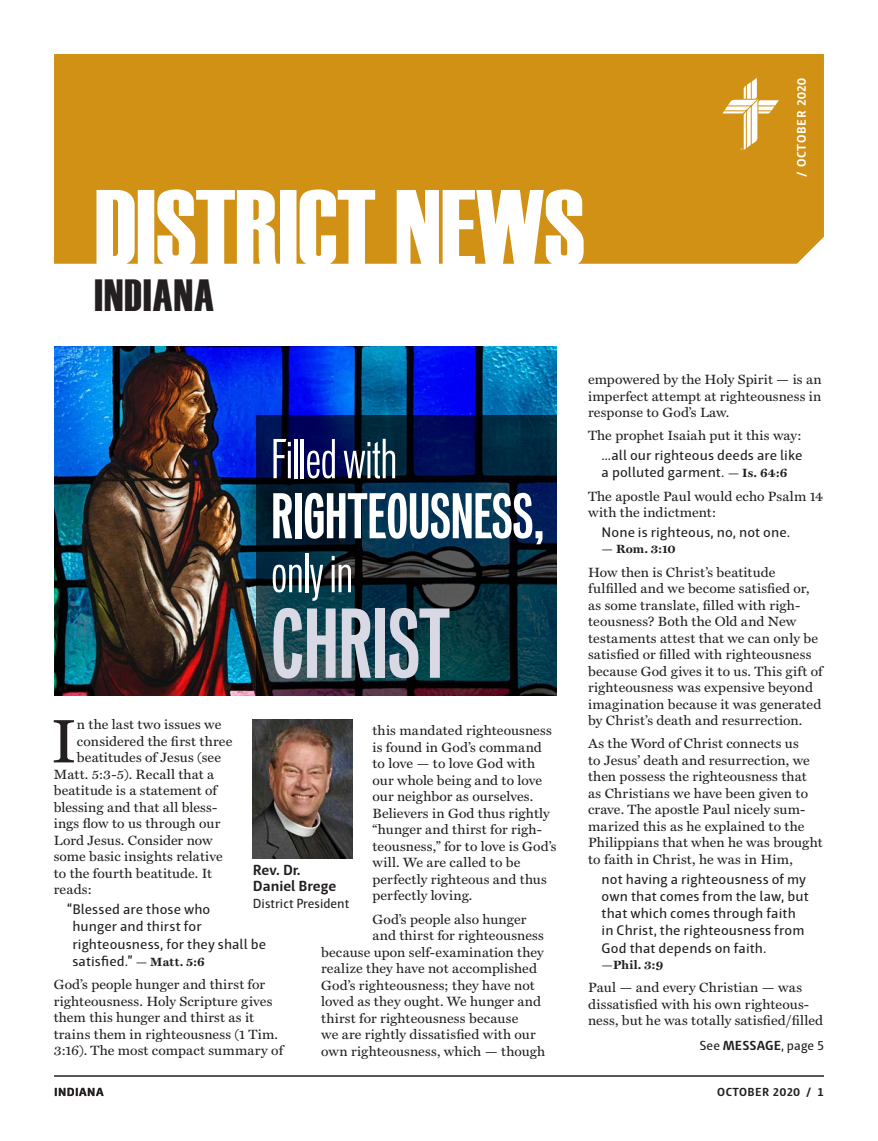
<style>
.page{position:relative;width:878px;height:1141px;background:#fff}
.page>*{position:absolute;margin:0;border:0;box-sizing:border-box;transform-origin:0 0}
.Submissions_Body_Tex{font:90px "Vonnes Bold Comp";color:#d9d9e5}
.Paragraph_Style_1{font:61.8px "Miller Text";color:#231f20;scale:1.04 1}
.Submissions_Body_Tex-2{font:58.5px "Vonnes Bold Comp";color:#fff}
.Submissions_Body_Tex-3{font:51px "Vonnes Book Comp";color:#fff}
.District_Locations_M{font:45px "Haettenschweiler";letter-spacing:.03em;color:#231f20}
.Photo_Text{font:700 15px/16.5px "Haptic";color:#231f20}
.Paragraph_Style_1-2{font:14.25px/17.2px "Haptic";letter-spacing:.005em;color:#231f20;scale:1.04 1}
.Paragraph_Style_1-3{font:13.5px/16.5px "Miller Text";letter-spacing:.01em;color:#231f20;scale:1.04 1}
.Photo_Text-2{font:13.5px "Haptic";color:#231f20}
.Paragraph_Style_1-4{font:13.5px "Haptic";letter-spacing:.005em;color:#231f20}
.Date_Masthead{font:700 12.75px "Haptic";letter-spacing:.06em;color:#fff}
.Footer_Left{font:700 12px "Haptic";letter-spacing:.04em;color:#231f20}
.Paragraph_Style_1-5{font:700 12px "Miller Text";letter-spacing:.005em;color:#231f20;scale:1.04 1}
.s1{font-family:"Miller Text";font-weight:700;font-size:12px}
.s2{font-weight:700}
</style>
<div class="page">
<hr style="left:54px;top:1075px;width:770px;height:2px;background:#231f20">
<svg style="left:54px;top:54px;width:770px;height:210px;fill:#d09114"></svg>
<img style="left:252px;top:719px;width:100px;height:140px">
<img style="left:54px;top:346px;width:502px;height:350px">
<svg style="left:256px;top:415px;width:300px;height:281px;background:#0a263d"></svg>
<svg style="left:722px;top:78px;width:56px;height:73px"></svg>
<p class="Date_Masthead" style="left:794px;top:177px;width:100px;rotate:-90deg">/ OCTOBER 2020</p>
<p class="District_Locations_M" style="left:94px;top:270px;width:121px">INDIANA</p>
<p class="Submissions_Body_Tex-3" style="left:271px;top:427px;width:127px">Filled with</p>
<p class="Submissions_Body_Tex-2" style="left:271px;top:479px;width:275px">RIGHTEOUSNESS,</p>
<p class="Submissions_Body_Tex-3" style="left:271px;top:541px;width:83px">only in</p>
<p class="Submissions_Body_Tex" style="left:271px;top:587px;width:180px">CHRIST</p>
<p class="Paragraph_Style_1" style="left:51px;top:706px;width:27px">I</p>
<p class="Paragraph_Style_1-3" style="left:77px;top:717px;width:140px">n the last two issues we</p>
<p class="Paragraph_Style_1-3" style="left:372px;top:723px;width:178px">this mandated righteousness is found in God’s command to love — to love God with our whole being and to love our neighbor as ourselves.<br>Believers in God thus rightly “hunger and thirst for righ&shy;teousness,” for to love is God’s will. We are called to be perfectly righteous and thus perfectly loving.</p>
<p class="Paragraph_Style_1-3" style="left:372px;top:911px;width:149px">God’s people also hunger</p>
<p class="Paragraph_Style_1-3" style="left:372px;top:927px;width:166px">and thirst for righteousness</p>
<p class="Paragraph_Style_1-3" style="left:321px;top:944px;width:216px">because upon self-examination they</p>
<p class="Paragraph_Style_1-3" style="left:321px;top:960px;width:209px">realize they have not accomplished</p>
<p class="Paragraph_Style_1-3" style="left:321px;top:977px;width:207px">God’s righteousness; they have not</p>
<p class="Paragraph_Style_1-3" style="left:321px;top:993px;width:213px">loved as they ought. We hunger and</p>
<p class="Paragraph_Style_1-3" style="left:321px;top:1010px;width:191px">thirst for righteousness because</p>
<p class="Paragraph_Style_1-3" style="left:321px;top:1026px;width:208px">we are rightly dissatisfied with our</p>
<p class="Paragraph_Style_1-3" style="left:321px;top:1043px;width:217px">own righteousness, which — though</p>
<p class="Paragraph_Style_1-3" style="left:77px;top:733px;width:151px">considered the first three</p>
<p class="Paragraph_Style_1-3" style="left:77px;top:750px;width:140px">beatitudes of Jesus (see</p>
<p class="Paragraph_Style_1-3" style="left:54px;top:766px;width:156px">Matt. 5:3-5). Recall that a</p>
<p class="Paragraph_Style_1-3" style="left:54px;top:783px;width:158px">beatitude is a statement of</p>
<p class="Paragraph_Style_1-3" style="left:54px;top:799px;width:159px">blessing and that all bless-</p>
<p class="Paragraph_Style_1-3" style="left:54px;top:816px;width:162px">ings flow to us through our</p>
<p class="Paragraph_Style_1-3" style="left:54px;top:832px;width:154px">Lord Jesus. Consider now</p>
<p class="Paragraph_Style_1-3" style="left:54px;top:849px;width:164px">some basic insights relative</p>
<p class="Paragraph_Style_1-3" style="left:54px;top:865px;width:154px">to the fourth beatitude. It</p>
<p class="Paragraph_Style_1-3" style="left:54px;top:882px;width:38px">reads:</p>
<p class="Paragraph_Style_1-2" style="left:72px;top:901px;width:188px;text-indent:-5px">“Blessed are those who<br>hunger and thirst for righteousness, for they shall be satisfied.” <span class="s1">— Matt. 5:6</span></p>
<p class="Paragraph_Style_1-3" style="left:54px;top:976px;width:222px">God’s people hunger and thirst for righteousness. Holy Scripture gives them this hunger and thirst as it trains them in righteousness (1 Tim.<br>3:16). The most compact summary of</p>
<p class="Photo_Text" style="left:253px;top:861px;width:85px">Rev. Dr.<br>Daniel Brege</p>
<p class="Photo_Text-2" style="left:253px;top:895px;width:98px">District President</p>
<p class="Footer_Left" style="left:54px;top:1084px;width:51px">INDIANA</p>
<p class="Paragraph_Style_1-3" style="left:588px;top:372px;width:226px;text-align:justify">empowered by the Holy Spirit — is an imperfect attempt at righteousness in response to God’s Law.</p>
<p class="Paragraph_Style_1-3" style="left:588px;top:428px;width:207px">The prophet Isaiah put it this way:</p>
<p class="Paragraph_Style_1-2" style="left:601px;top:447px;width:194px">…all our righteous deeds are like a polluted garment. <span class="s1">— Is. 64:6</span></p>
<p class="Paragraph_Style_1-3" style="left:588px;top:488px;width:227px">The apostle Paul would echo Psalm 14 with the indictment:</p>
<p class="Paragraph_Style_1-2" style="left:601px;top:523px;width:183px">None is righteous, no, not one.</p>
<p class="Paragraph_Style_1-5" style="left:601px;top:542px;width:73px">— Rom. 3:10</p>
<p class="Paragraph_Style_1-3" style="left:588px;top:564px;width:227px">How then is Christ’s beatitude fulfilled and we become satisfied or, as some translate, filled with righ&shy;teousness? Both the Old and New testaments attest that we can only be satisfied or filled with righteousness because God gives it to us. This gift of righteousness was expensive beyond imagination because it was generated by Christ’s death and resurrection.</p>
<p class="Paragraph_Style_1-3" style="left:588px;top:736px;width:227px">As the Word of Christ connects us<br>to Jesus’ death and resurrection, we then possess the righteousness that as Christians we have been given to crave. The apostle Paul nicely sum&shy;marized this as he explained to the Philippians that when he was brought to faith in Christ, he was in Him,</p>
<p class="Paragraph_Style_1-2" style="left:601px;top:870px;width:201px">not having a righteousness of my own that comes from the law, but that which comes through faith in Christ, the righteousness from<br>God that depends on faith.</p>
<p class="Paragraph_Style_1-5" style="left:601px;top:958px;width:61px">—Phil. 3:9</p>
<p class="Paragraph_Style_1-3" style="left:588px;top:980px;width:227px">Paul — and every Christian — was dissatisfied with his own righteous&shy;ness, but he was totally satisfied/filled</p>
<p class="Paragraph_Style_1-4" style="left:699px;top:1037px;width:126px">See <span class="s2">MESSAGE</span>, page 5</p>
<p class="Footer_Left" style="left:717px;top:1084px;width:108px">OCTOBER 2020 / 1</p>
</div>
